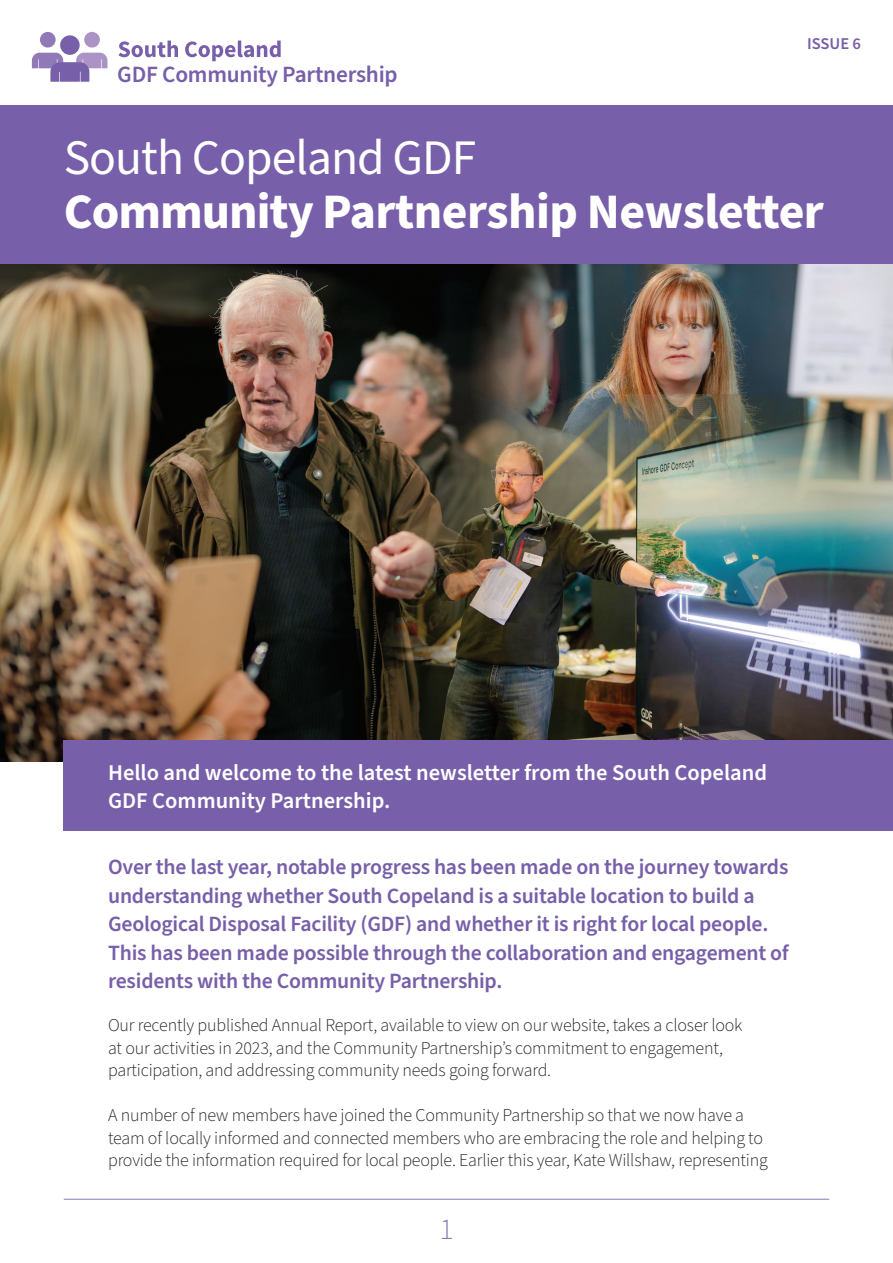
<style>
.page{position:relative;width:893px;height:1263px;background:#fff}
.page>*{position:absolute;margin:0;border:0;box-sizing:border-box;transform-origin:0 0}
.RWM_Heading_2{font:700 49.65px/53.8px "Source Sans Pro";letter-spacing:-.015em;color:#fff}
.t1{font:300 30px "Source Sans Pro";color:#827cb6}
.t2{font:600 23.25px "Source Sans Pro";letter-spacing:-.01em;color:#775fa9}
.RWM_Body{font:600 22.5px/28.5px "Source Sans Pro";color:#fff}
.RWM_Body-2{font:600 21.75px/28.5px "Source Sans Pro";letter-spacing:-.01em;color:#775fa9}
.RWM_Body-3{font:300 18px/22.5px "Source Sans Pro";letter-spacing:-.01em;color:#231f20}
.t3{font:600 16.5px "Source Sans Pro";color:#775fa9}
.s1{font-weight:400}
</style>
<div class="page">
<hr style="left:64px;top:1199px;width:765px;height:1px;background:#827cb6">
<img style="left:555px;top:264px;width:338px;height:130px">
<img style="left:0;top:264px;width:555px;height:497px">
<img style="left:381px;top:394px;width:512px;height:347px">
<img style="left:427px;top:401px;width:181px;height:185px">
<div style="left:40px;top:32px;width:16px;height:16px;background:#9178b6;border-radius:50%"></div>
<div style="left:84px;top:32px;width:16px;height:16px;background:#ab93c5;border-radius:50%"></div>
<div style="left:60px;top:35px;width:20px;height:20px;background:#775fa9;border-radius:50%"></div>
<svg style="left:32px;top:53px;width:75px;height:29px"></svg>
<svg style="left:118px;top:41px;width:60px;height:16px"></svg>
<svg style="left:185px;top:41px;width:96px;height:20px"></svg>
<div style="left:64px;top:741px;width:829px;height:90px;background:#775fa9"></div>
<div style="left:0;top:106px;width:893px;height:158px;background:#775fa9"></div>
<p class="t2" style="left:117px;top:59px;width:282px">GDF Community Partnership</p>
<p class="t3" style="left:807px;top:32px;width:55px">ISSUE 6</p>
<p class="RWM_Heading_2" style="left:64px;top:132px;width:762px"><span class="s1">South Copeland GDF<br></span>Community Partnership Newsletter</p>
<p class="RWM_Body" style="left:108px;top:758px;width:660px">Hello and welcome to the latest newsletter from the South Copeland<br>GDF Community Partnership.</p>
<p class="RWM_Body-2" style="left:108px;top:853px;width:682px">Over the last year, notable progress has been made on the journey towards understanding whether South Copeland is a suitable location to build a Geological Disposal Facility (GDF) and whether it is right for local people.<br>This has been made possible through the collaboration and engagement of residents with the Community Partnership.</p>
<p class="RWM_Body-3" style="left:108px;top:1015px;width:636px">Our recently published Annual Report, available to view on our website, takes a closer look at our activities in 2023, and the Community Partnership’s commitment to engagement, participation, and addressing community needs going forward.</p>
<p class="RWM_Body-3" style="left:108px;top:1105px;width:661px">A number of new members have joined the Community Partnership so that we now have a team of locally informed and connected members who are embracing the role and helping to provide the information required for local people. Earlier this year, Kate Willshaw, representing</p>
<h2 class="t1" style="left:439px;top:1209px;width:16px">1</h2>
</div>
